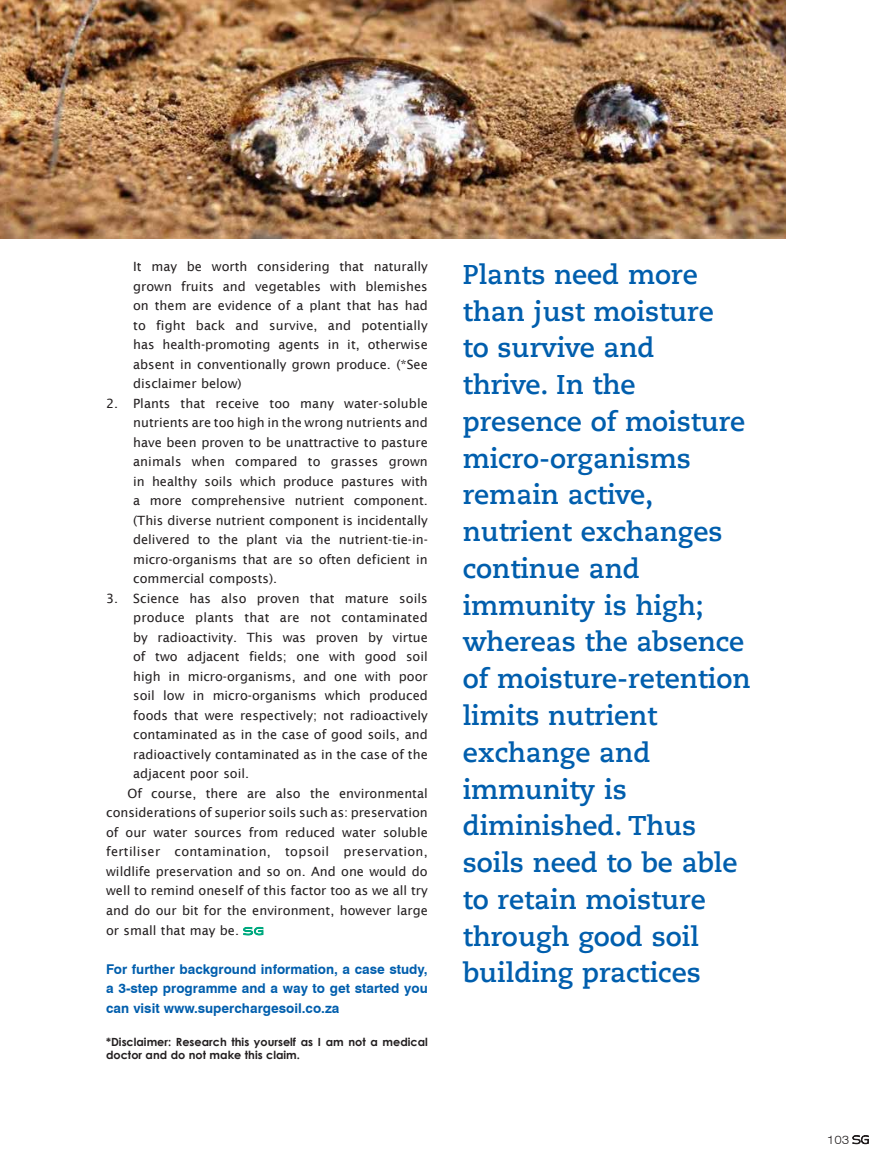
<style>
.page{position:relative;width:890px;height:1170px;background:#fff}
.page>*{position:absolute;margin:0;border:0;box-sizing:border-box;transform-origin:0 0}
.t1{font:700 27px/36.8px "Caecilia LT Std";color:#005ead}
.t2{font:700 13.5px/19.5px "Swiss 721 BT";color:#005ead;text-align:justify}
.t3{font:12.75px/19.5px "Lucida Sans";color:#231f20;text-align:justify}
.t4{font:12.75px "Lucida Sans";letter-spacing:.02em;color:#231f20}
.t5{font:300 expanded 11.4px "Swiss 721 BT";color:#231f20}
.t6{font:700 11.25px/13.5px "Century Gothic";color:#231f20}
.s1{font-family:"Aireo Display";font-size:9px;color:#00a97f}
.s2{font-family:"Aireo Display";font-weight:400;font-stretch:normal;font-size:10.35px}
</style>
<div class="page">
<svg style="left:852px;top:1135px;width:16px;height:9px"></svg>
<svg style="left:243px;top:926px;width:21px;height:10px"></svg>
<img style="left:0;top:0;width:784px;height:238px">
<p class="t3" style="left:133px;top:257px;width:296px">It may be worth considering that naturally grown fruits and vegetables with blemishes on them are evidence of a plant that has had to fight back and survive, and potentially has health-promoting agents in it, otherwise absent in conventionally grown produce. (*See disclaimer below)</p>
<p class="t3" style="left:133px;top:393px;width:296px;text-indent:-27px">2. Plants that receive too many water-soluble nutrients are too high in the wrong nutrients and have been proven to be unattractive to pasture animals when compared to grasses grown in healthy soils which produce pastures with a more comprehensive nutrient component. (This diverse nutrient component is incidentally delivered to the plant via the nutrient-tie-in&shy;micro-organisms that are so often deficient in commercial composts).</p>
<p class="t3" style="left:106px;top:588px;width:323px">3. Science has also proven that mature soils</p>
<p class="t3" style="left:133px;top:608px;width:296px">produce plants that are not contaminated</p>
<p class="t3" style="left:133px;top:627px;width:296px">by radioactivity. This was proven by virtue</p>
<p class="t3" style="left:133px;top:647px;width:296px">of two adjacent fields; one with good soil</p>
<p class="t3" style="left:133px;top:666px;width:296px">high in micro-organisms, and one with poor</p>
<p class="t3" style="left:133px;top:686px;width:296px">soil low in micro-organisms which produced</p>
<p class="t3" style="left:133px;top:705px;width:296px">foods that were respectively; not radioactively</p>
<p class="t3" style="left:133px;top:725px;width:296px">contaminated as in the case of good soils, and</p>
<p class="t3" style="left:133px;top:744px;width:296px">radioactively contaminated as in the case of the</p>
<p class="t3" style="left:133px;top:764px;width:117px">adjacent poor soil.</p>
<p class="t3" style="left:127px;top:783px;width:302px">Of course, there are also the environmental</p>
<p class="t3" style="left:106px;top:803px;width:323px">considerations of superior soils such as: preservation</p>
<p class="t3" style="left:106px;top:822px;width:323px">of our water sources from reduced water soluble</p>
<p class="t4" style="left:106px;top:844px;width:323px">fertiliser contamination, topsoil preservation,</p>
<p class="t3" style="left:106px;top:861px;width:323px">wildlife preservation and so on. And one would do</p>
<p class="t3" style="left:106px;top:881px;width:323px">well to remind oneself of this factor too as we all try</p>
<p class="t3" style="left:106px;top:900px;width:323px">and do our bit for the environment, however large</p>
<p class="t3" style="left:106px;top:920px;width:158px">or small that may be. <span class="s1">S G</span></p>
<p class="t2" style="left:106px;top:958px;width:323px">For further background information, a case study, a 3-step programme and a way to get started you can visit www.superchargesoil.co.za</p>
<p class="t6" style="left:106px;top:1034px;width:323px">*Disclaimer: Research this yourself as I am not a medical doctor and do not make this claim.</p>
<p class="t1" style="left:462px;top:256px;width:289px">Plants need more than just moisture<br>to survive and<br>thrive. In the presence of moisture micro-organisms remain active, nutrient exchanges continue and immunity is high; whereas the absence of moisture-retention limits nutrient exchange and immunity is diminished. Thus soils need to be able to retain moisture through good soil building practices</p>
<p class="t5" style="left:826px;top:1132px;width:43px">103 <span class="s2">SG</span></p>
</div>
